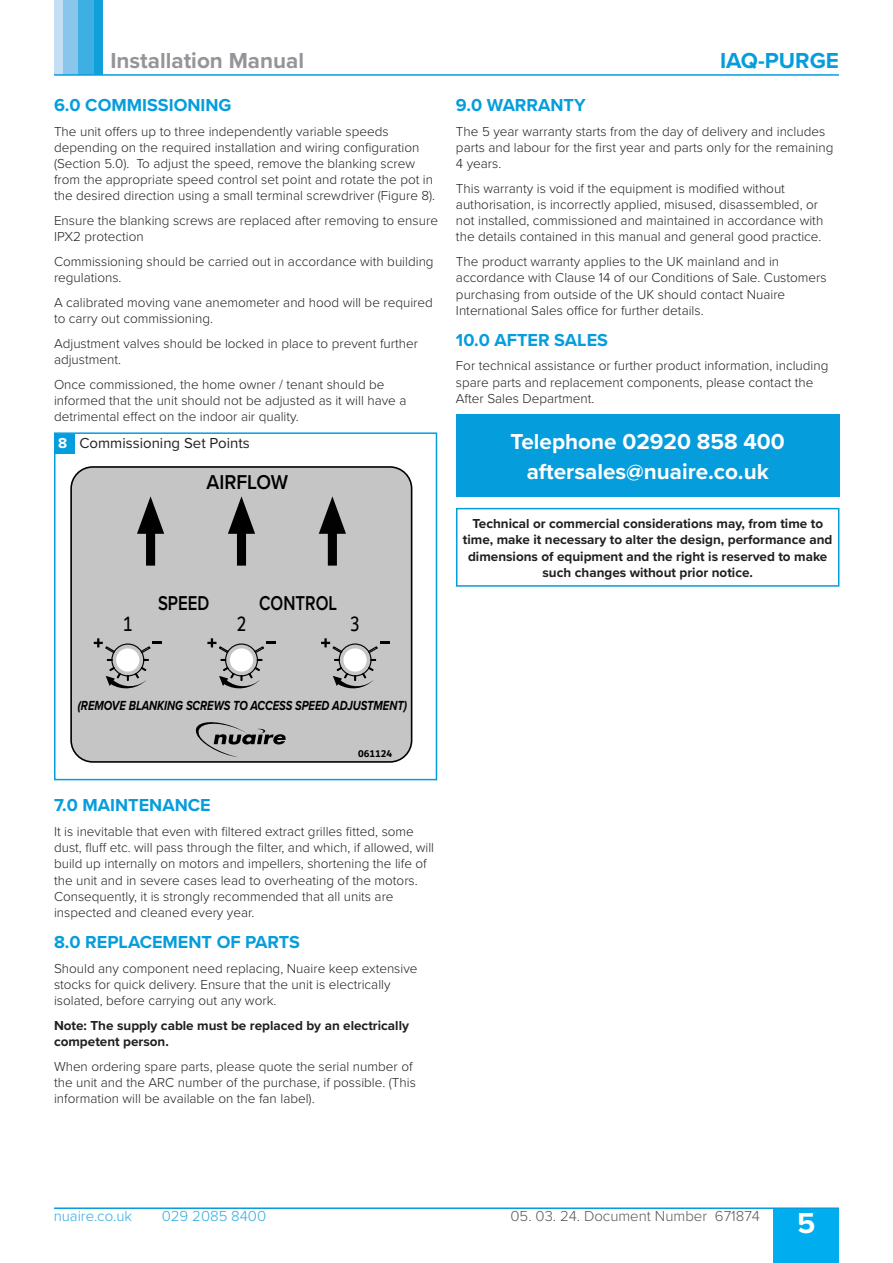
<style>
.page{position:relative;width:893px;height:1263px;background:#fff}
.page>*{position:absolute;margin:0;border:0;box-sizing:border-box;transform-origin:0 0}
.t1{font:700 30px "Proxima Nova";color:#fff}
.t2{font:700 22.5px/30px "Proxima Nova";color:#fff;text-align:center}
.t3{font:700 22.5px "Proxima Nova";color:#939598}
.t4{font:700 22.5px "Proxima Nova";color:#069ddc}
.t5{font:22.35px "Dubai";color:#000;scale:.8 1}
.t6{font:600 20.85px "Proxima Nova";color:#000;scale:.81 1}
.t7{font:600 20.85px "Proxima Nova";color:#000;scale:.92 1}
.t8{font:700 18px "Proxima Nova";color:#069ddc}
.t9{font:300 15px "Proxima Nova";color:#57585a}
.t10{font:300 15px "Proxima Nova";color:#30aae1}
.Image_Title{font:15px "Proxima Nova";color:#231f20}
.t11{font:700 15px "Proxima Nova";color:#fff}
.t12{font:italic 700 13.65px "Proxima Nova";color:#000;scale:.81 1}
.Text{font:300 13.5px/16.2px "Proxima Nova";color:#231f20}
.Important_Info_Box{font:700 13.5px/16.5px "Proxima Nova";color:#231f20;text-align:center}
.Text-2{font:700 13.5px/16.2px "Proxima Nova";color:#231f20}
.t13{font:700 10.5px "Dubai";color:#000}
</style>
<div class="page">
<div style="left:773px;top:1209px;width:66px;height:54px;background:#00aeef"></div>
<div style="left:94px;top:0;width:9px;height:75px;background:#119fda"></div>
<div style="left:78px;top:0;width:16px;height:75px;background:#3eafe3"></div>
<div style="left:62px;top:0;width:16px;height:75px;background:#8ac5eb"></div>
<div style="left:54px;top:0;width:8px;height:75px;background:#c4def3"></div>
<hr style="left:54px;top:74px;width:785px;height:2px;background:#069ddc">
<hr style="left:54px;top:1207px;width:785px;height:2px;background:#069ddc">
<div style="left:70px;top:466px;width:342px;height:297px;background:#c5c5c5"></div>
<svg style="left:137px;top:496px;width:27px;height:70px;background:#717171"></svg>
<svg style="left:319px;top:496px;width:27px;height:70px;background:#727272"></svg>
<svg style="left:228px;top:496px;width:27px;height:70px;background:#717171"></svg>
<svg style="left:94px;top:638px;width:68px;height:53px;background:#ababab"></svg>
<svg style="left:207px;top:638px;width:69px;height:53px;background:#ababab"></svg>
<svg style="left:321px;top:638px;width:68px;height:53px;background:#ababab"></svg>
<div style="left:116px;top:648px;width:23px;height:24px;background:#fff;border-radius:50%"></div>
<div style="left:230px;top:648px;width:23px;height:24px;background:#fff;border-radius:50%"></div>
<div style="left:343px;top:648px;width:24px;height:24px;background:#fff;border-radius:50%"></div>
<svg style="left:194px;top:720px;width:92px;height:37px;background:#a3a3a3"></svg>
<div style="left:54px;top:432px;width:383px;height:348px;border:2px solid #069ddc"></div>
<div style="left:55px;top:434px;width:20px;height:20px;background:#069ddc"></div>
<div style="left:75px;top:434px;width:182px;height:20px;background:#fff"></div>
<div style="left:456px;top:414px;width:383px;height:83px;background:#069ddc"></div>
<div style="left:456px;top:508px;width:383px;height:79px;border:2px solid #069ddc"></div>
<h2 class="t3" style="left:110px;top:44px;width:195px">Installation Manual</h2>
<h2 class="t4" style="left:720px;top:44px;width:120px">IAQ-PURGE</h2>
<p class="t8" style="left:54px;top:92px;width:179px">6.0 COMMISSIONING</p>
<p class="Text" style="left:54px;top:122px;width:383px">The unit offers up to three independently variable speeds depending on the required installation and wiring configuration (Section 5.0). To adjust the speed, remove the blanking screw from the appropriate speed control set point and rotate the pot in the desired direction using a small terminal screwdriver (Figure 8).</p>
<p class="Text" style="left:54px;top:212px;width:385px">Ensure the blanking screws are replaced after removing to ensure<br>IPX2 protection</p>
<p class="Text" style="left:54px;top:253px;width:381px">Commissioning should be carried out in accordance with building regulations.</p>
<p class="Text" style="left:54px;top:294px;width:380px">A calibrated moving vane anemometer and hood will be required to carry out commissioning.</p>
<p class="Text" style="left:54px;top:335px;width:366px">Adjustment valves should be locked in place to prevent further adjustment.</p>
<p class="Text" style="left:54px;top:375px;width:354px">Once commissioned, the home owner / tenant should be informed that the unit should not be adjusted as it will have a detrimental effect on the indoor air quality.</p>
<p class="t8" style="left:456px;top:92px;width:131px">9.0 WARRANTY</p>
<p class="Text" style="left:456px;top:122px;width:379px">The 5 year warranty starts from the day of delivery and includes parts and labour for the first year and parts only for the remaining<br>4 years.</p>
<p class="Text" style="left:456px;top:179px;width:369px">This warranty is void if the equipment is modified without authorisation, is incorrectly applied, misused, disassembled, or not installed, commissioned and maintained in accordance with the details contained in this manual and general good practice.</p>
<p class="Text" style="left:456px;top:253px;width:372px">The product warranty applies to the UK mainland and in accordance with Clause 14 of our Conditions of Sale. Customers purchasing from outside of the UK should contact Nuaire International Sales office for further details.</p>
<p class="t8" style="left:456px;top:326px;width:153px">10.0 AFTER SALES</p>
<p class="Text" style="left:456px;top:357px;width:374px">For technical assistance or further product information, including spare parts and replacement components, please contact the<br>After Sales Department.</p>
<p class="t2" style="left:511px;top:426px;width:276px">Telephone 02920 858 400 aftersales@nuaire.co.uk</p>
<p class="Important_Info_Box" style="left:463px;top:515px;width:371px">Technical or commercial considerations may, from time to time, make it necessary to alter the design, performance and dimensions of equipment and the right is reserved to make such changes without prior notice.</p>
<p class="t11" style="left:58px;top:432px;width:11px">8</p>
<p class="Image_Title" style="left:79px;top:432px;width:172px">Commissioning Set Points</p>
<p class="t7" style="left:206px;top:467px;width:90px">AIRFLOW</p>
<p class="t6" style="left:158px;top:588px;width:65px">SPEED</p>
<p class="t6" style="left:259px;top:588px;width:98px">CONTROL</p>
<p class="t5" style="left:123px;top:610px;width:14px">1</p>
<p class="t5" style="left:237px;top:610px;width:14px">2</p>
<p class="t5" style="left:350px;top:610px;width:14px">3</p>
<p class="t12" style="left:78px;top:695px;width:408px">(REMOVE BLANKING SCREWS TO ACCESS SPEED ADJUSTMENT)</p>
<p class="t13" style="left:358px;top:747px;width:36px">061124</p>
<p class="t8" style="left:54px;top:792px;width:158px">7.0 MAINTENANCE</p>
<p class="Text" style="left:54px;top:823px;width:382px">It is inevitable that even with filtered extract grilles fitted, some dust, fluff etc. will pass through the filter, and which, if allowed, will build up internally on motors and impellers, shortening the life of the unit and in severe cases lead to overheating of the motors.<br>Consequently, it is strongly recommended that all units are inspected and cleaned every year.</p>
<p class="t8" style="left:54px;top:929px;width:248px">8.0 REPLACEMENT OF PARTS</p>
<p class="Text" style="left:54px;top:959px;width:365px">Should any component need replacing, Nuaire keep extensive stocks for quick delivery. Ensure that the unit is electrically isolated, before carrying out any work.</p>
<p class="Text-2" style="left:54px;top:1017px;width:357px">Note: The supply cable must be replaced by an electrically competent person.</p>
<p class="Text" style="left:54px;top:1057px;width:363px">When ordering spare parts, please quote the serial number of the unit and the ARC number of the purchase, if possible. (This information will be available on the fan label).</p>
<p class="t10" style="left:54px;top:1204px;width:80px">nuaire.co.uk</p>
<p class="t10" style="left:162px;top:1204px;width:106px">029 2085 8400</p>
<p class="t9" style="left:510px;top:1204px;width:251px">05. 03. 24. Document Number 671874</p>
<h1 class="t1" style="left:797px;top:1200px;width:20px">5</h1>
</div>
